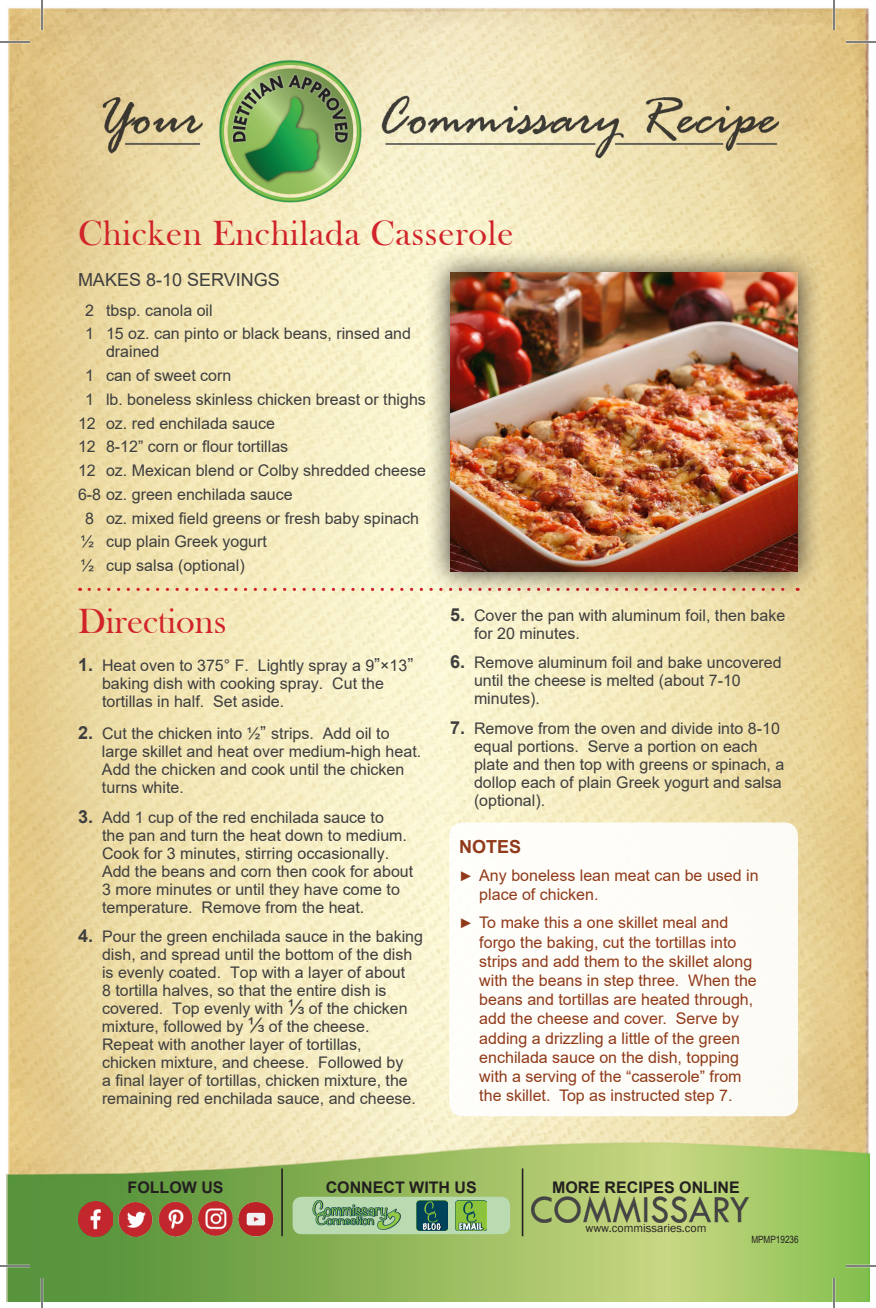
<style>
.page{position:relative;width:876px;height:1308px;background:#fff}
.page>*{position:absolute;margin:0;border:0;box-sizing:border-box;transform-origin:0 0}
.t1{font:36px "Bask Old Face";letter-spacing:.02em;color:#d1232a}
.t2{font:36px "Bask Old Face";color:#d1232a}
.t3{font:18px "Arial";color:#3e3e3f}
.t4{font:700 18px "Arial";color:#903a19}
.t5{font:16px/18px "Arial";color:#3e3e3f}
.t6{font:16px/19.2px "Arial";color:#903a19}
.t7{font:700 16px "Arial";color:#231f20}
.t8{font:12px "Franklin Gothic";color:#231f20}
.t9{font:10px "Arial Narrow";color:#231f20}
.s1{font-weight:700;font-size:18px}
.s2{font-size:18px}
.s3{font-size:20px}
.s4{font-family:"Century Gothic";font-size:14px}
</style>
<div class="page">
<img style="left:6px;top:8px;width:864px;height:1294px">
<hr style="left:281px;top:1168px;width:2px;height:68px;background:#231f20">
<div style="left:293px;top:1197px;width:217px;height:37px;background:#badab2;border-radius:9px"></div>
<img style="left:312px;top:1200px;width:89px;height:30px">
<img style="left:417px;top:1200px;width:30px;height:31px">
<img style="left:456px;top:1200px;width:30px;height:31px">
<img style="left:78px;top:1202px;width:35px;height:34px">
<img style="left:199px;top:1202px;width:34px;height:34px">
<img style="left:158px;top:1202px;width:35px;height:34px">
<img style="left:118px;top:1202px;width:35px;height:34px">
<img style="left:239px;top:1202px;width:34px;height:34px">
<hr style="left:522px;top:1168px;width:1px;height:68px;background:#231f20">
<img style="left:532px;top:1197px;width:217px;height:25px">
<svg style="left:89px;top:588px;width:336px;height:3px"></svg>
<div style="left:425px;top:248px;width:398px;height:349px;background:#231f20;opacity:.9"></div>
<img style="left:450px;top:273px;width:348px;height:299px">
<div style="left:449px;top:822px;width:349px;height:294px;background:#fdfcf8;border-radius:14px"></div>
<hr style="left:0;top:41px;width:30px;height:2px;background:#fff">
<hr style="left:846px;top:41px;width:30px;height:2px;background:#fff">
<hr style="left:0;top:1265px;width:30px;height:2px;background:#fff">
<hr style="left:846px;top:1265px;width:30px;height:2px;background:#fff">
<hr style="left:41px;top:0;width:2px;height:30px;background:#fff">
<hr style="left:41px;top:1278px;width:2px;height:30px;background:#fff">
<hr style="left:833px;top:0;width:2px;height:30px;background:#fff">
<hr style="left:833px;top:1278px;width:2px;height:30px;background:#fff">
<hr style="left:0;top:42px;width:30px;height:1px;background:#000">
<hr style="left:846px;top:42px;width:30px;height:1px;background:#000">
<hr style="left:0;top:1266px;width:30px;height:1px;background:#000">
<hr style="left:846px;top:1266px;width:30px;height:1px;background:#000">
<hr style="left:42px;top:0;width:1px;height:30px;background:#000">
<hr style="left:42px;top:1278px;width:1px;height:30px;background:#000">
<hr style="left:834px;top:0;width:1px;height:30px;background:#000">
<hr style="left:834px;top:1278px;width:1px;height:30px;background:#000">
<h1 class="t1" style="left:78px;top:214px;width:437px">Chicken Enchilada Casserole</h1>
<p class="t3" style="left:78px;top:267px;width:203px">MAKES 8-10 SERVINGS</p>
<p class="t5" style="left:85px;top:298px;width:327px;line-height:23.8px">2 tbsp. canola oil<br>1 15 oz. can pinto or black beans, rinsed and</p>
<p class="t5" style="left:106px;top:343px;width:55px">drained</p>
<p class="t5" style="left:85px;top:366px;width:148px">1 can of sweet corn</p>
<p class="t5" style="left:85px;top:390px;width:342px">1 lb. boneless skinless chicken breast or thighs</p>
<p class="t5" style="left:78px;top:414px;width:198px">12 oz. red enchilada sauce</p>
<p class="t5" style="left:78px;top:438px;width:212px">12 8-12” corn or flour tortillas</p>
<p class="t5" style="left:78px;top:461px;width:349px">12 oz. Mexican blend or Colby shredded cheese</p>
<p class="t5" style="left:78px;top:485px;width:216px">6-8 oz. green enchilada sauce</p>
<p class="t5" style="left:85px;top:509px;width:335px">8 oz. mixed field greens or fresh baby spinach</p>
<p class="t5" style="left:81px;top:533px;width:188px">½ cup plain Greek yogurt</p>
<p class="t5" style="left:81px;top:556px;width:166px">½ cup salsa (optional)</p>
<h1 class="t2" style="left:78px;top:601px;width:150px">Directions</h1>
<p class="t5" style="left:102px;top:656px;width:313px;text-indent:-24px"><span class="s1">1.</span> Heat oven to 375° F. Lightly spray a 9<span class="s2">”</span>×13<span class="s2">” </span>baking dish with cooking spray. Cut the tortillas in half. Set aside.</p>
<p class="t5" style="left:102px;top:725px;width:321px;text-indent:-24px"><span class="s1">2.</span> Cut the chicken into ½<span class="s2">”</span> strips. Add oil to large skillet and heat over medium-high heat.<br>Add the chicken and cook until the chicken turns white.</p>
<p class="t5" style="left:102px;top:808px;width:313px;text-indent:-24px"><span class="s1">3.</span> Add 1 cup of the red enchilada sauce to<br>the pan and turn the heat down to medium.<br>Cook for 3 minutes, stirring occasionally.<br>Add the beans and corn then cook for about 3 more minutes or until they have come to temperature. Remove from the heat.</p>
<p class="t5" style="left:102px;top:927px;width:323px;text-indent:-24px"><span class="s1">4.</span> Pour the green enchilada sauce in the baking dish, and spread until the bottom of the dish is evenly coated. Top with a layer of about<br>8 tortilla halves, so that the entire dish is covered. Top evenly with <span class="s3">¹⁄3</span> of the chicken mixture, followed by <span class="s3">¹⁄3</span> of the cheese.<br>Repeat with another layer of tortillas,<br>chicken mixture, and cheese. Followed by<br>a final layer of tortillas, chicken mixture, the remaining red enchilada sauce, and cheese.</p>
<p class="t5" style="left:474px;top:606px;width:313px;text-indent:-24px"><span class="s1">5.</span> Cover the pan with aluminum foil, then bake for 20 minutes.</p>
<p class="t5" style="left:474px;top:654px;width:309px;text-indent:-24px"><span class="s1">6.</span> Remove aluminum foil and bake uncovered until the cheese is melted (about 7-10 minutes).</p>
<p class="t5" style="left:474px;top:719px;width:312px;text-indent:-24px"><span class="s1">7.</span> Remove from the oven and divide into 8-10 equal portions. Serve a portion on each plate and then top with greens or spinach, a dollop each of plain Greek yogurt and salsa (optional).</p>
<p class="t4" style="left:459px;top:834px;width:64px">NOTES</p>
<p class="t6" style="left:479px;top:866px;width:281px;text-indent:-20px"><span class="s4">►</span> Any boneless lean meat can be used in place of chicken.</p>
<p class="t6" style="left:479px;top:913px;width:279px;text-indent:-20px"><span class="s4">►</span> To make this a one skillet meal and forgo the baking, cut the tortillas into strips and add them to the skillet along with the beans in step three. When the beans and tortillas are heated through, add the cheese and cover. Serve by adding a drizzling a little of the green enchilada sauce on the dish, topping with a serving of the “casserole” from the skillet. Top as instructed step 7.</p>
<p class="t7" style="left:128px;top:1177px;width:97px">FOLLOW US</p>
<p class="t7" style="left:326px;top:1176px;width:153px">CONNECT WITH US</p>
<p class="t7" style="left:552px;top:1176px;width:189px">MORE RECIPES ONLINE</p>
<p class="t8" style="left:585px;top:1220px;width:123px">www.commissaries.com</p>
<p class="t9" style="left:751px;top:1232px;width:49px">MPMP19236</p>
</div>
